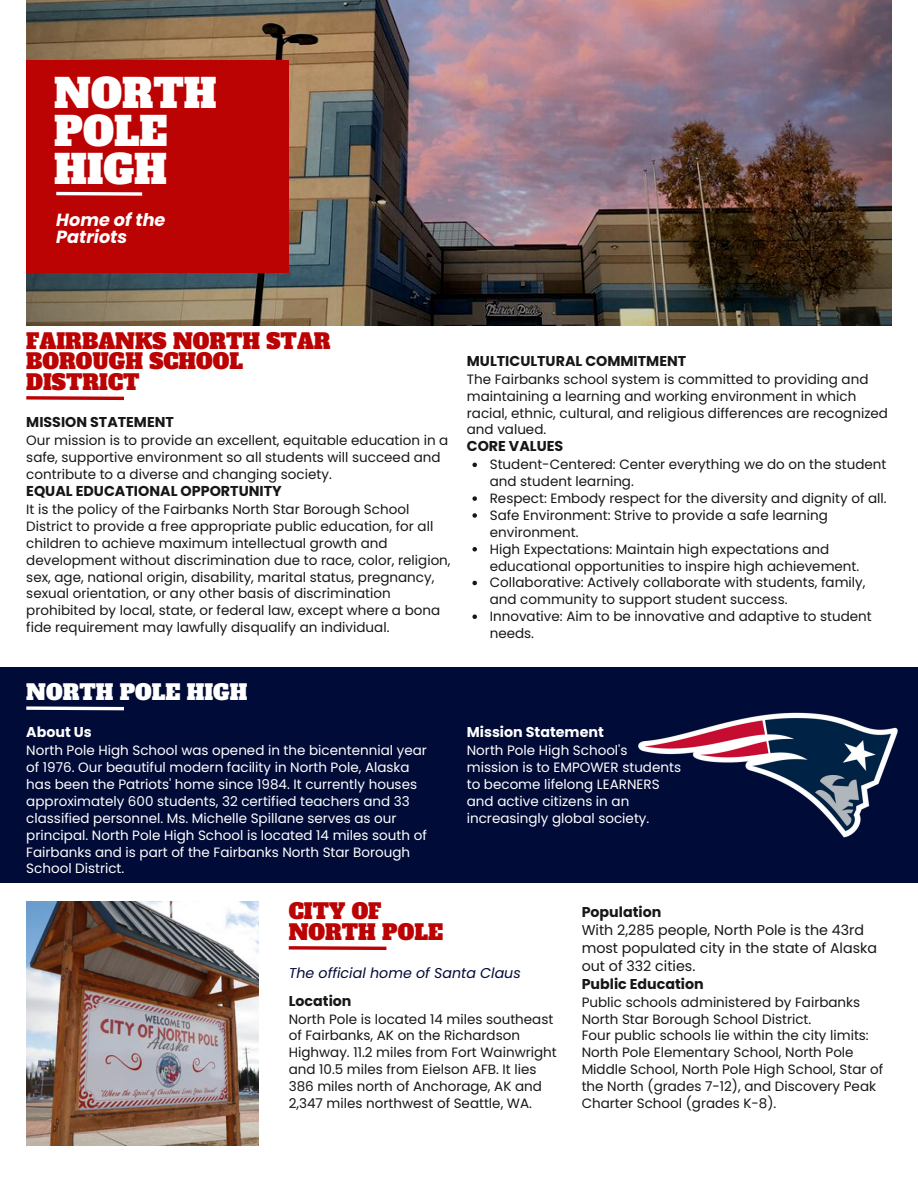
<style>
.page{position:relative;width:918px;height:1188px;background:#fff}
.page>*{position:absolute;margin:0;border:0;box-sizing:border-box;transform-origin:0 0}
.t1{font:39.15px/38.2px "Alfa Slab One";color:#fff}
.t2{font:21px/20.2px "Alfa Slab One";color:#bb0303}
.t3{font:21px "Alfa Slab One";color:#fff}
.t4{font:italic 700 17.55px/16.8px "Poppins";color:#fff}
.t5{font:700 14.25px "Poppins";color:#171717}
.t6{font:14.25px/18px "Poppins";color:#171717}
.t7{font:italic 14.25px "Poppins";color:#000b37}
.t8{font:700 14.25px "Poppins";color:#fff}
.t9{font:13.5px/16.8px "Poppins";color:#171717}
.t10{font:13.5px/16.8px "Poppins";color:#fff}
</style>
<div class="page">
<img style="left:26px;top:902px;width:232px;height:244px">
<div style="left:0;top:667px;width:918px;height:216px;background:#000b37"></div>
<img style="left:638px;top:712px;width:260px;height:126px">
<img style="left:26px;top:0;width:865px;height:326px">
<div style="left:26px;top:61px;width:262px;height:212px;background:#bb0303"></div>
<svg style="left:56px;top:191px;width:87px;height:5px"></svg>
<svg style="left:26px;top:396px;width:98px;height:5px"></svg>
<svg style="left:26px;top:706px;width:98px;height:5px"></svg>
<svg style="left:288px;top:946px;width:99px;height:4px"></svg>
<svg style="left:472px;top:463px;width:5px;height:4px"></svg>
<svg style="left:472px;top:496px;width:5px;height:5px"></svg>
<svg style="left:472px;top:513px;width:5px;height:5px"></svg>
<svg style="left:472px;top:547px;width:5px;height:4px"></svg>
<svg style="left:472px;top:581px;width:5px;height:4px"></svg>
<svg style="left:472px;top:614px;width:5px;height:5px"></svg>
<h1 class="t1" style="left:54px;top:75px;width:164px">NORTH<br>POLE<br>HIGH</h1>
<h3 class="t4" style="left:56px;top:212px;width:111px">Home of the<br>Patriots</h3>
<h2 class="t2" style="left:26px;top:332px;width:306px">FAIRBANKS NORTH STAR<br>BOROUGH SCHOOL<br>DISTRICT</h2>
<p class="t5" style="left:26px;top:412px;width:149px">MISSION STATEMENT</p>
<p class="t9" style="left:26px;top:432px;width:424px">Our mission is to provide an excellent, equitable education in a safe, supportive environment so all students will succeed and contribute to a diverse and changing society.</p>
<p class="t5" style="left:26px;top:481px;width:257px">EQUAL EDUCATIONAL OPPORTUNITY</p>
<p class="t9" style="left:26px;top:501px;width:426px">It is the policy of the Fairbanks North Star Borough School District to provide a free appropriate public education, for all children to achieve maximum intellectual growth and development without discrimination due to race, color, religion, sex, age, national origin, disability, marital status, pregnancy, sexual orientation, or any other basis of discrimination prohibited by local, state, or federal law, except where a bona fide requirement may lawfully disqualify an individual.</p>
<p class="t5" style="left:467px;top:351px;width:221px">MULTICULTURAL COMMITMENT</p>
<p class="t9" style="left:467px;top:371px;width:423px">The Fairbanks school system is committed to providing and maintaining a learning and working environment in which racial, ethnic, cultural, and religious differences are recognized and valued.</p>
<p class="t5" style="left:467px;top:436px;width:98px">CORE VALUES</p>
<h2 class="t9" style="left:490px;top:456px;width:398px">Student-Centered: Center everything we do on the student and student learning.</h2>
<p class="t9" style="left:490px;top:490px;width:398px">Respect: Embody respect for the diversity and dignity of all.</p>
<p class="t9" style="left:490px;top:507px;width:340px">Safe Environment: Strive to provide a safe learning environment.</p>
<p class="t9" style="left:490px;top:541px;width:371px">High Expectations: Maintain high expectations and educational opportunities to inspire high achievement.</p>
<p class="t9" style="left:490px;top:574px;width:377px">Collaborative: Actively collaborate with students, family, and community to support student success.</p>
<p class="t9" style="left:490px;top:608px;width:384px">Innovative: Aim to be innovative and adaptive to student needs.</p>
<p class="t3" style="left:26px;top:678px;width:223px">NORTH POLE HIGH</p>
<h2 class="t8" style="left:26px;top:722px;width:67px">About Us</h2>
<p class="t10" style="left:26px;top:742px;width:402px">North Pole High School was opened in the bicentennial year of 1976. Our beautiful modern facility in North Pole, Alaska has been the Patriots' home since 1984. It currently houses approximately 600 students, 32 certified teachers and 33 classified personnel. Ms. Michelle Spillane serves as our principal. North Pole High School is located 14 miles south of Fairbanks and is part of the Fairbanks North Star Borough School District.</p>
<p class="t8" style="left:467px;top:722px;width:139px">Mission Statement</p>
<p class="t10" style="left:467px;top:742px;width:216px">North Pole High School's mission is to EMPOWER students to become lifelong LEARNERS and active citizens in an increasingly global society.</p>
<p class="t2" style="left:289px;top:902px;width:156px">CITY OF<br>NORTH POLE</p>
<p class="t7" style="left:289px;top:963px;width:234px">The official home of Santa Claus</p>
<p class="t5" style="left:289px;top:991px;width:64px">Location</p>
<p class="t9" style="left:289px;top:1010px;width:270px">North Pole is located 14 miles southeast of Fairbanks, AK on the Richardson Highway. 11.2 miles from Fort Wainwright and 10.5 miles from Eielson AFB. It lies 386 miles north of Anchorage, AK and 2,347 miles northwest of Seattle, WA.</p>
<p class="t5" style="left:582px;top:902px;width:81px">Population</p>
<p class="t6" style="left:582px;top:921px;width:297px">With 2,285 people, North Pole is the 43rd most populated city in the state of Alaska out of 332 cities.</p>
<p class="t5" style="left:582px;top:974px;width:124px">Public Education</p>
<p class="t9" style="left:582px;top:994px;width:280px">Public schools administered by Fairbanks<br>North Star Borough School District.</p>
<p class="t9" style="left:582px;top:1027px;width:303px">Four public schools lie within the city limits:<br>North Pole Elementary School, North Pole Middle School, North Pole High School, Star of the North (grades 7-12), and Discovery Peak Charter School (grades K-8).</p>
</div>
